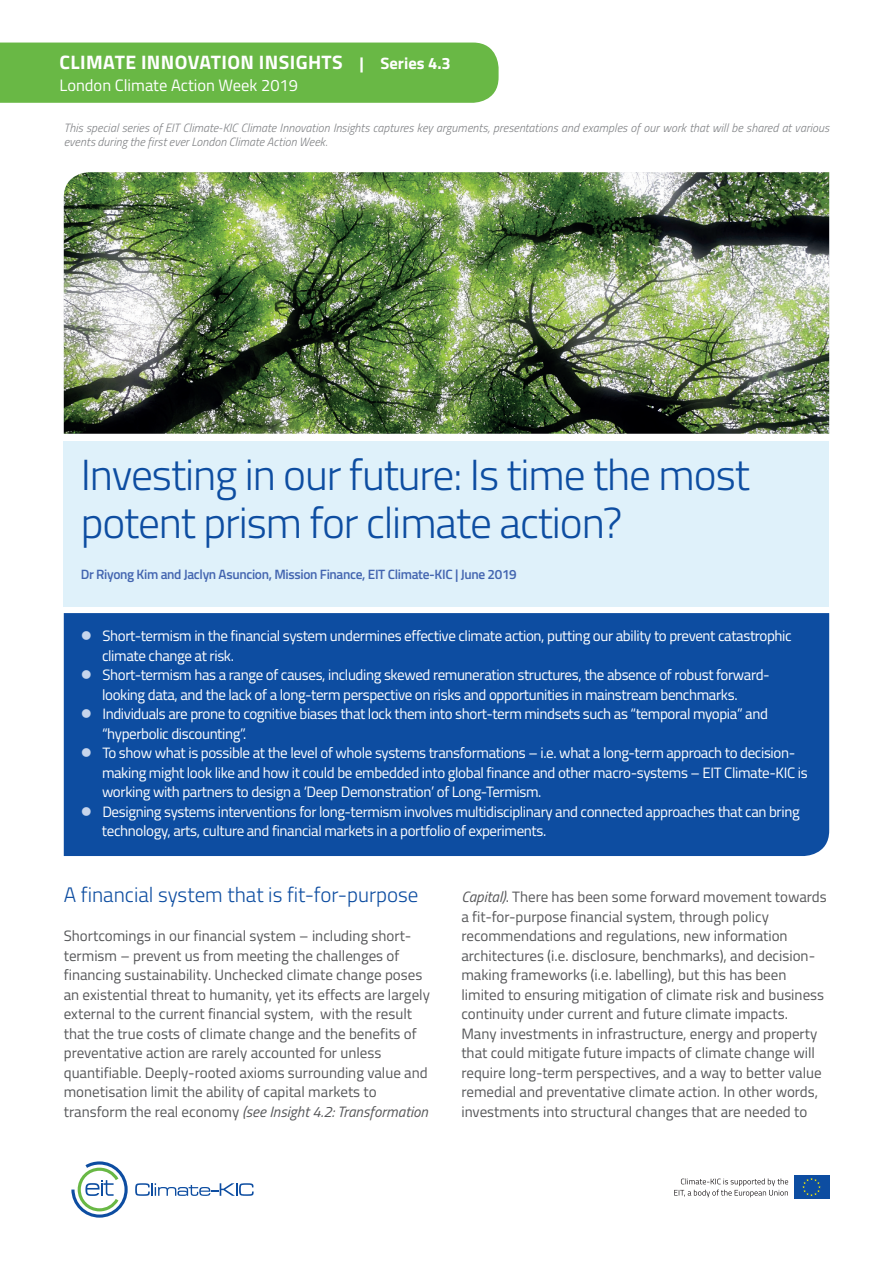
<style>
.page{position:relative;width:893px;height:1263px;background:#fff}
.page>*{position:absolute;margin:0;border:0;box-sizing:border-box;transform-origin:0 0}
.t1{font:300 43.5px/48px "Titillium";letter-spacing:-.025em;color:#0d4da1}
.t2{font:300 21px "Titillium";color:#0d4da1}
.t3{font:700 19.5px "Titillium";letter-spacing:.02em;color:#fff}
.t4{font:16.5px "Titillium";color:#fff}
.t5{font:15px/19.5px "Titillium";color:#57585a}
.t6{font:15px/19.5px "Titillium";letter-spacing:-.025em;color:#fff}
.t7{font:600 13.5px "Titillium";letter-spacing:-.025em;color:#4365b0}
.t8{font:italic 300 12px/13.5px "Titillium";letter-spacing:.005em;color:#808285}
.s1{font-size:16.5px}
.s2{color:#c6d5ec}
.s3{font-style:italic}
</style>
<div class="page">
<img style="left:64px;top:172px;width:765px;height:262px">
<div style="left:64px;top:613px;width:765px;height:243px;background:#0d4da1"></div>
<div style="left:64px;top:441px;width:765px;height:166px;background:#dff1fa"></div>
<svg style="left:674px;top:1178px;width:114px;height:19px"></svg>
<div style="left:794px;top:1175px;width:35px;height:24px;background:#0d4da1"></div>
<svg style="left:802px;top:1178px;width:19px;height:18px"></svg>
<svg style="left:71px;top:1161px;width:57px;height:56px"></svg>
<svg style="left:135px;top:1183px;width:119px;height:13px"></svg>
<div style="left:0;top:43px;width:499px;height:60px;background:#69b845"></div>
<h3 class="t3" style="left:60px;top:47px;width:393px">CLIMATE INNOVATION INSIGHTS <span class="s1">| Series 4.3</span></h3>
<p class="t4" style="left:60px;top:73px;width:240px">London Climate Action Week 2019</p>
<p class="t8" style="left:64px;top:121px;width:767px">This special series of EIT Climate-KIC Climate Innovation Insights captures key arguments, presentations and examples of our work that will be shared at various events during the first ever London Climate Action Week.</p>
<h1 class="t1" style="left:81px;top:449px;width:671px">Investing in our future: Is time the most potent prism for climate action?</h1>
<p class="t7" style="left:81px;top:564px;width:437px">Dr Riyong Kim and Jaclyn Asuncion, Mission Finance, EIT Climate-KIC | June 2019</p>
<p class="t6" style="left:102px;top:626px;width:691px;text-indent:-21px"><span class="s2">●</span> Short-termism in the financial system undermines effective climate action, putting our ability to prevent catastrophic climate change at risk.</p>
<p class="t6" style="left:102px;top:665px;width:669px;text-indent:-21px"><span class="s2">●</span> Short-termism has a range of causes, including skewed remuneration structures, the absence of robust forward&shy;looking data, and the lack of a long-term perspective on risks and opportunities in mainstream benchmarks.</p>
<p class="t6" style="left:102px;top:704px;width:667px;text-indent:-21px"><span class="s2">●</span> Individuals are prone to cognitive biases that lock them into short-term mindsets such as “temporal myopia” and “hyperbolic discounting”.</p>
<p class="t6" style="left:102px;top:743px;width:707px;text-indent:-21px"><span class="s2">●</span> To show what is possible at the level of whole systems transformations – i.e. what a long-term approach to decision&shy;making might look like and how it could be embedded into global finance and other macro-systems – EIT Climate-KIC is working with partners to design a ‘Deep Demonstration’ of Long-Termism.</p>
<p class="t6" style="left:102px;top:801px;width:699px;text-indent:-21px"><span class="s2">●</span> Designing systems interventions for long-termism involves multidisciplinary and connected approaches that can bring technology, arts, culture and financial markets in a portfolio of experiments.</p>
<h2 class="t2" style="left:64px;top:880px;width:356px">A financial system that is fit-for-purpose</h2>
<p class="t5" style="left:64px;top:926px;width:368px">Shortcomings in our financial system – including short&shy;termism – prevent us from meeting the challenges of financing sustainability. Unchecked climate change poses an existential threat to humanity, yet its effects are largely external to the current financial system, with the result that the true costs of climate change and the benefits of preventative action are rarely accounted for unless quantifiable. Deeply-rooted axioms surrounding value and monetisation limit the ability of capital markets to transform the real economy <span class="s3">(see Insight 4.2: Transformation</span></p>
<p class="t5" style="left:461px;top:887px;width:367px"><span class="s3">Capital)</span>. There has been some forward movement towards a fit-for-purpose financial system, through policy recommendations and regulations, new information architectures (i.e. disclosure, benchmarks), and decision&shy;making frameworks (i.e. labelling), but this has been limited to ensuring mitigation of climate risk and business continuity under current and future climate impacts.<br>Many investments in infrastructure, energy and property that could mitigate future impacts of climate change will require long-term perspectives, and a way to better value remedial and preventative climate action. In other words, investments into structural changes that are needed to</p>
</div>
